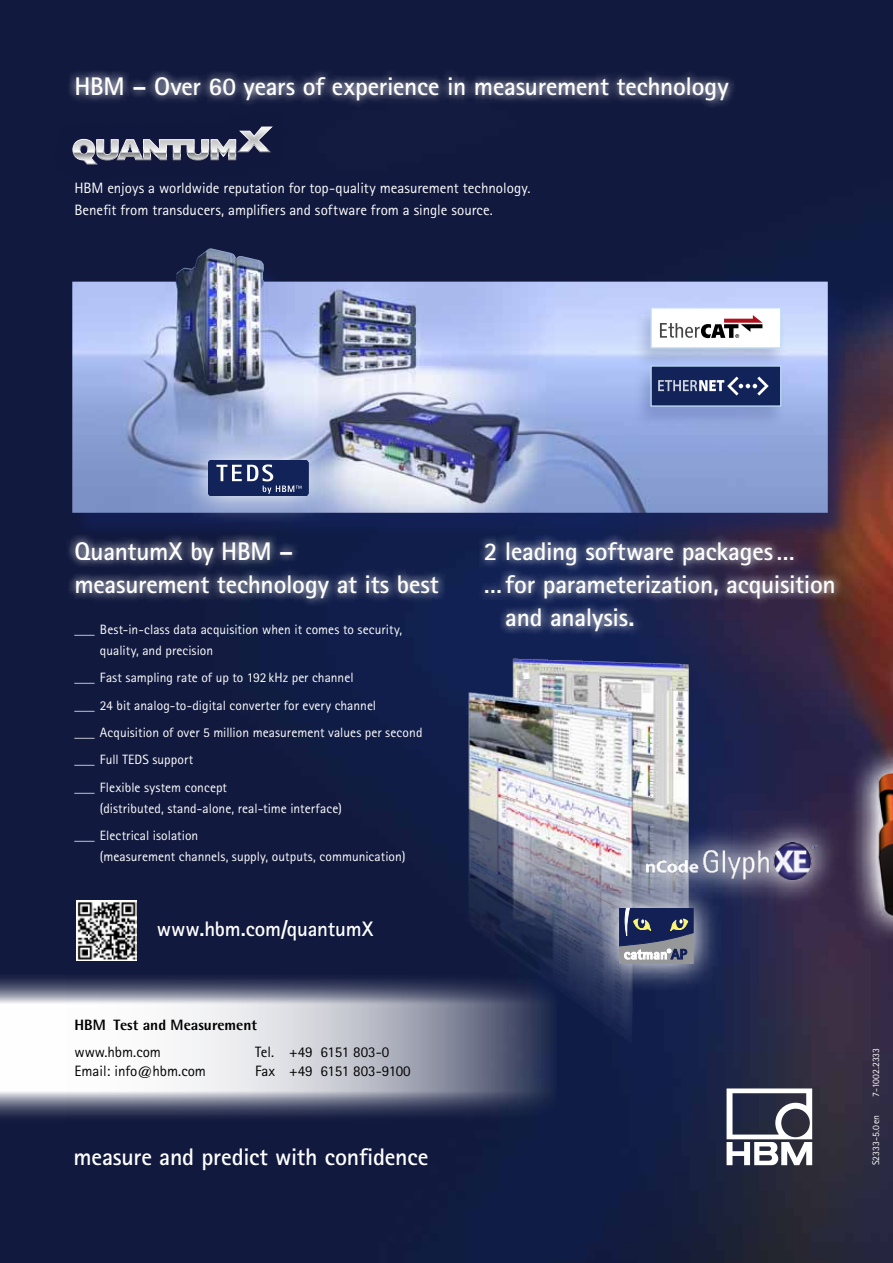
<style>
.page{position:relative;width:893px;height:1263px;background:#11193e}
.page>*{position:absolute;margin:0;border:0;box-sizing:border-box;transform-origin:0 0}
.t1{font:700 25.5px/33px "Agfa Rotis Sans Serif";letter-spacing:-.01em;color:#fff}
.t2{font:700 24px "Agfa Rotis Sans Serif";letter-spacing:-.01em;color:#fff}
.t3{font:700 21px "Agfa Rotis Sans Serif";letter-spacing:-.01em;color:#fff}
.t4{font:15px/22.5px "Agfa Rotis Sans Serif";color:#fff}
.t5{font:15px/18.8px "Agfa Rotis Sans Serif";color:#000}
.t6{font:800 15px "Agfa Rotis Semisans";color:#000}
.t7{font:13.5px/27.5px "Agfa Rotis Sans Serif";letter-spacing:.005em;color:#fff;scale:3 1}
.t8{font:13.5px/27.3px "Agfa Rotis Sans Serif";letter-spacing:.005em;color:#fff}
.t9{font:9.75px "Agfa Rotis Sans Serif";color:#fff}
</style>
<div class="page">
<img style="left:195px;top:79px;width:698px;height:1085px">
<svg style="left:0;top:969px;width:557px;height:156px"></svg>
<svg style="left:727px;top:1088px;width:85px;height:77px"></svg>
<div style="left:71px;top:252px;width:779px;height:287px;background:#142360;opacity:.6"></div>
<img style="left:72px;top:248px;width:756px;height:265px">
<img style="left:391px;top:652px;width:322px;height:465px">
<svg style="left:591px;top:880px;width:130px;height:112px;background:#50597a"></svg>
<svg style="left:619px;top:908px;width:74px;height:56px;background:#5a627b"></svg>
<svg style="left:620px;top:815px;width:224px;height:92px;background:#585775"></svg>
<img style="left:646px;top:843px;width:171px;height:37px">
<div style="left:55px;top:108px;width:233px;height:75px;background:#15133d"></div>
<svg style="left:72px;top:127px;width:201px;height:38px"></svg>
<div style="left:632px;top:364px;width:154px;height:65px;background:#142360;opacity:.2"></div>
<div style="left:651px;top:366px;width:130px;height:40px;background:#112359"></div>
<svg style="left:658px;top:377px;width:111px;height:18px"></svg>
<div style="left:650px;top:365px;width:131px;height:42px;border:1px solid #c0ddf4"></div>
<div style="left:632px;top:306px;width:154px;height:64px;background:#142360;opacity:.2"></div>
<div style="left:651px;top:308px;width:130px;height:40px;background:#fff"></div>
<svg style="left:660px;top:315px;width:102px;height:23px"></svg>
<div style="left:650px;top:307px;width:131px;height:41px;border:1px solid #c0ddf4"></div>
<svg style="left:180px;top:432px;width:157px;height:92px;background:#8c9bc3"></svg>
<div style="left:209px;top:460px;width:99px;height:36px;background:#112359;border-radius:3px"></div>
<div style="left:208px;top:460px;width:100px;height:36px;border:1px solid #112359;border-radius:3px"></div>
<svg style="left:216px;top:464px;width:85px;height:30px"></svg>
<img style="left:77px;top:900px;width:59px;height:60px">
<svg style="left:67px;top:533px;width:380px;height:74px;background:#2b3458"></svg>
<svg style="left:67px;top:69px;width:670px;height:40px;background:#2e3556"></svg>
<svg style="left:476px;top:533px;width:367px;height:106px;background:#3a3a5d"></svg>
<h1 class="t1" style="left:74px;top:70px;width:656px">HBM – Over 60 years of experience in measurement technology</h1>
<p class="t4" style="left:74px;top:176px;width:458px">HBM enjoys a worldwide reputation for top-quality measurement technology.<br>Benefit from transducers, amplifiers and software from a single source.</p>
<h1 class="t1" style="left:74px;top:534px;width:366px">QuantumX by HBM –<br>measurement technology at its best</h1>
<p class="t7" style="left:100px;top:619px;width:102px;line-height:21px;text-indent:-26px">_ Best-in-class data acquisition when it comes to security, quality, and precision</p>
<p class="t7" style="left:74px;top:664px;width:118px">_ Fast sampling rate of up to 192 kHz per channel<br>_ 24 bit analog-to-digital converter for every channel<br>_ Acquisition of over 5 million measurement values per second _ Full TEDS support<br>_ Flexible system concept</p>
<p class="t8" style="left:74px;top:794px;width:269px;text-indent:26px">(distributed, stand-alone, real-time interface) _ Electrical isolation</p>
<p class="t8" style="left:100px;top:843px;width:307px">(measurement channels, supply, outputs, communication)</p>
<h3 class="t3" style="left:157px;top:915px;width:218px">www.hbm.com/quantumX</h3>
<p class="t6" style="left:74px;top:1015px;width:184px">HBM Test and Measurement</p>
<p class="t5" style="left:74px;top:1042px;width:133px">www.hbm.com<br>Email: info@hbm.com</p>
<p class="t5" style="left:255px;top:1042px;width:157px">Tel. +49 6151 803-0<br>Fax +49 6151 803-9100</p>
<h2 class="t2" style="left:74px;top:1142px;width:356px">measure and predict with confidence</h2>
<h1 class="t1" style="left:484px;top:534px;width:313px">2 leading software packages…</h1>
<h1 class="t1" style="left:484px;top:567px;width:354px">… for parameterization, acquisition</h1>
<h1 class="t1" style="left:505px;top:600px;width:131px">and analysis.</h1>
<p class="t9" style="left:870px;top:1097px;width:51px;rotate:-90deg">7-1002.2333</p>
<p class="t9" style="left:870px;top:1165px;width:52px;rotate:-90deg">S2333-5.0en</p>
</div>
